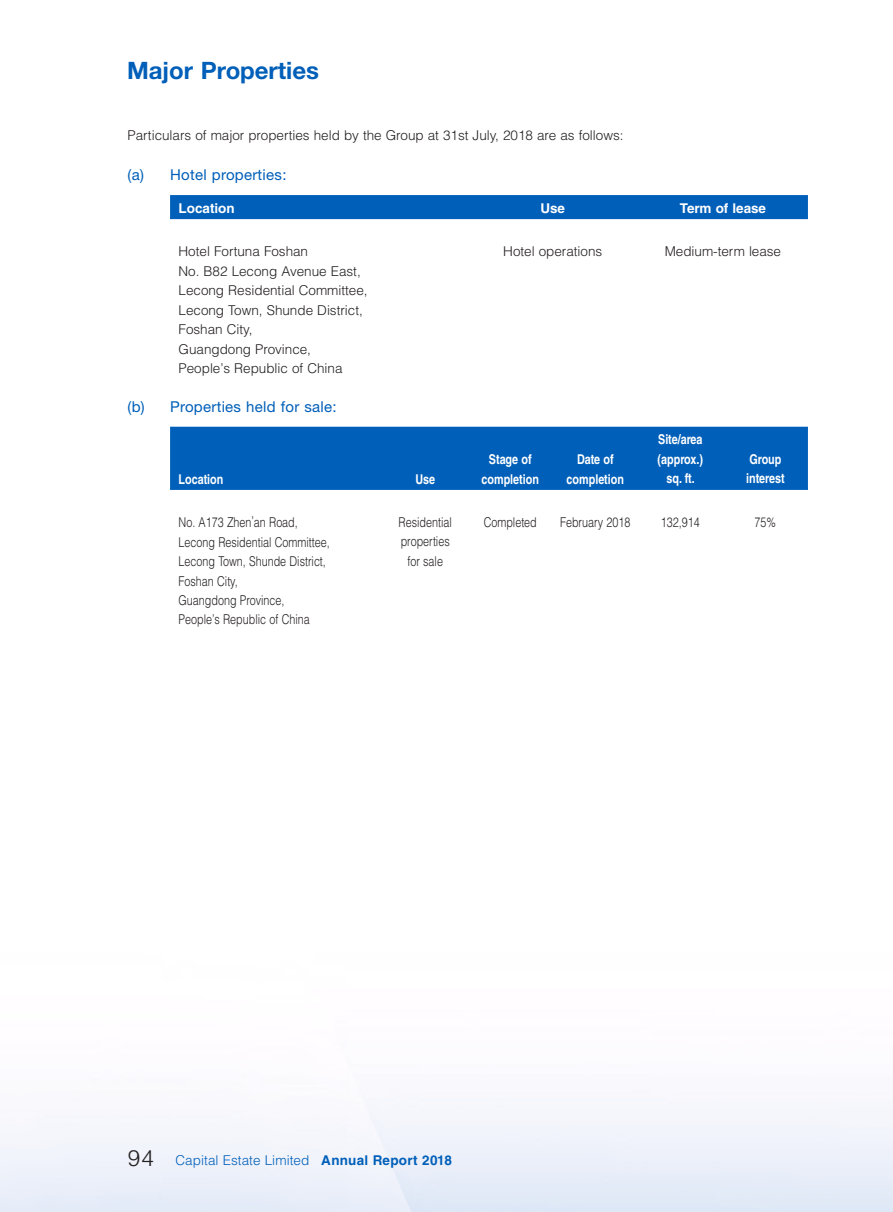
<style>
.page{position:relative;width:893px;height:1212px;background:#fff}
.page>*{position:absolute;margin:0;border:0;box-sizing:border-box;transform-origin:0 0}
.t1{font:700 24px "Helvetica Neue LT Std";letter-spacing:-.005em;color:#005fb9}
.t2{font:300 22.5px "Helvetica LT Std";color:#231f20}
.t3{font:15px "Helvetica Neue LT Std";letter-spacing:.02em;color:#005fb9}
.t4{font:300 13.5px/19.5px "Helvetica LT Std";color:#231f20}
.t5{font:300 13.5px/19.5px "Helvetica LT Std";color:#231f20;scale:.8 1}
.t6{font:700 13.5px/19.5px "Helvetica LT Std";color:#fff;text-align:center;scale:.8 1}
.t7{font:300 13.5px "Helvetica LT Std";letter-spacing:.005em;color:#005fb9}
.t8{font:700 13.5px "Helvetica LT Std";color:#fff}
.s1{font-weight:700}
</style>
<div class="page">
<div style="left:170px;top:195px;width:638px;height:23px;background:#005fb9"></div>
<hr style="left:170px;top:218px;width:298px;height:1px;background:#005fb9">
<hr style="left:468px;top:218px;width:170px;height:1px;background:#005fb9">
<hr style="left:638px;top:218px;width:170px;height:1px;background:#005fb9">
<div style="left:170px;top:427px;width:638px;height:61px;background:#005fb9"></div>
<hr style="left:170px;top:488px;width:213px;height:2px;background:#005fb9">
<hr style="left:383px;top:488px;width:85px;height:2px;background:#005fb9">
<hr style="left:468px;top:488px;width:85px;height:2px;background:#005fb9">
<hr style="left:553px;top:488px;width:85px;height:2px;background:#005fb9">
<hr style="left:638px;top:488px;width:85px;height:2px;background:#005fb9">
<hr style="left:723px;top:488px;width:85px;height:2px;background:#005fb9">
<h1 class="t1" style="left:127px;top:55px;width:193px">Major Properties</h1>
<p class="t4" style="left:128px;top:125px;width:497px">Particulars of major properties held by the Group at 31st July, 2018 are as follows:</p>
<p class="t3" style="left:128px;top:166px;width:160px">(a) Hotel properties:</p>
<p class="t8" style="left:179px;top:200px;width:58px">Location</p>
<p class="t8" style="left:540px;top:200px;width:26px">Use</p>
<p class="t8" style="left:680px;top:200px;width:88px">Term of lease</p>
<p class="t4" style="left:179px;top:242px;width:131px">Hotel Fortuna Foshan</p>
<p class="t4" style="left:503px;top:242px;width:101px">Hotel operations</p>
<p class="t4" style="left:665px;top:242px;width:118px">Medium-term lease</p>
<p class="t4" style="left:179px;top:261px;width:191px">No. B82 Lecong Avenue East,<br>Lecong Residential Committee,<br>Lecong Town, Shunde District,<br>Foshan City,<br>Guangdong Province,<br>People’s Republic of China</p>
<p class="t3" style="left:128px;top:398px;width:211px">(b) Properties held for sale:</p>
<p class="t6" style="left:179px;top:469px;width:58px">Location</p>
<p class="t6" style="left:415px;top:469px;width:26px">Use</p>
<p class="t6" style="left:482px;top:449px;width:73px">Stage of completion</p>
<p class="t6" style="left:567px;top:449px;width:73px">Date of completion</p>
<p class="t6" style="left:658px;top:430px;width:58px">Site/area (approx.) sq. ft.</p>
<p class="t6" style="left:746px;top:449px;width:50px;text-align:left">Group interest</p>
<p class="t5" style="left:179px;top:512px;width:191px">No. A173 Zhen’an Road,<br>Lecong Residential Committee,<br>Lecong Town, Shunde District,<br>Foshan City,<br>Guangdong Province,<br>People’s Republic of China</p>
<p class="t5" style="left:399px;top:512px;width:68px;text-align:center">Residential properties for sale</p>
<p class="t5" style="left:484px;top:512px;width:68px">Completed</p>
<p class="t5" style="left:560px;top:512px;width:90px">February 2018</p>
<p class="t5" style="left:661px;top:512px;width:50px">132,914</p>
<p class="t5" style="left:755px;top:512px;width:28px">75%</p>
<h2 class="t2" style="left:128px;top:1144px;width:28px">94</h2>
<p class="t7" style="left:175px;top:1151px;width:278px">Capital Estate Limited <span class="s1">Annual Report 2018</span></p>
</div>
